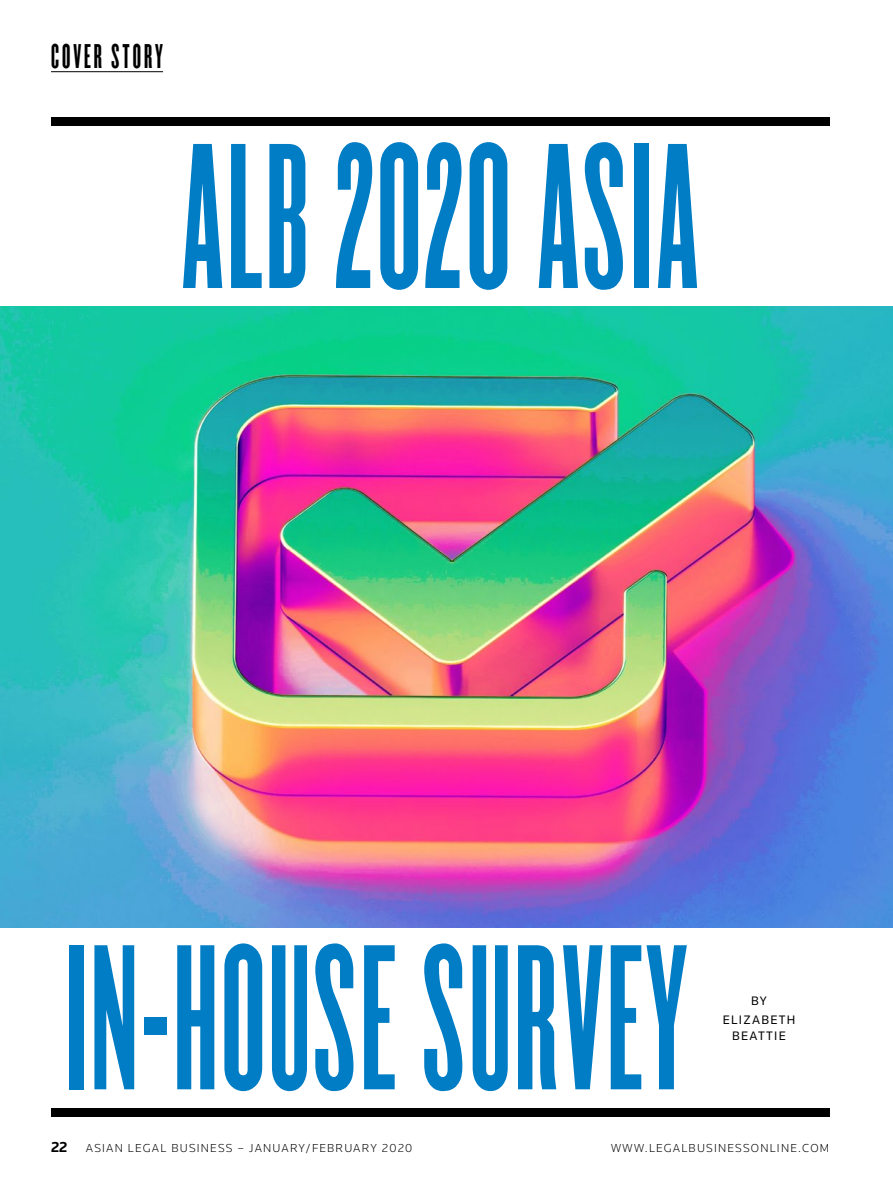
<style>
.page{position:relative;width:893px;height:1191px;background:#fff}
.page>*{position:absolute;margin:0;border:0;box-sizing:border-box;transform-origin:0 0}
.t1{font:180px "Champion HTF Flyweight";letter-spacing:.02em;color:#007dc5}
.t2{font:30px "Champion HTF Bantamweight";letter-spacing:.1em;color:#000}
.t3{font:12.75px/18.8px "Knowledge";letter-spacing:.1em;color:#000;text-align:center}
.t4{font:300 12px "Knowledge";letter-spacing:.1em;color:#000}
.s1{font-weight:700;font-size:15px}
</style>
<div class="page">
<hr style="left:51px;top:71px;width:112px;height:1px;background:#000">
<img style="left:0;top:306px;width:893px;height:621px">
<div style="left:51px;top:117px;width:778px;height:9px;background:#000"></div>
<div style="left:51px;top:1107px;width:778px;height:9px;background:#000"></div>
<h2 class="t2" style="left:51px;top:38px;width:114px">COVER STORY</h2>
<h1 class="t1" style="left:181px;top:108px;width:519px">ALB 2020 ASIA</h1>
<h1 class="t1" style="left:65px;top:909px;width:624px">IN-HOUSE SURVEY</h1>
<p class="t3" style="left:723px;top:991px;width:74px">BY<br>ELIZABETH</p>
<p class="t3" style="left:732px;top:1025px;width:55px">BEATTIE</p>
<p class="t4" style="left:51px;top:1141px;width:363px"><span class="s1">22</span> ASIAN LEGAL BUSINESS – JANUARY/FEBRUARY 2020</p>
<p class="t4" style="left:611px;top:1141px;width:220px">WWW.LEGALBUSINESSONLINE.COM</p>
</div>
